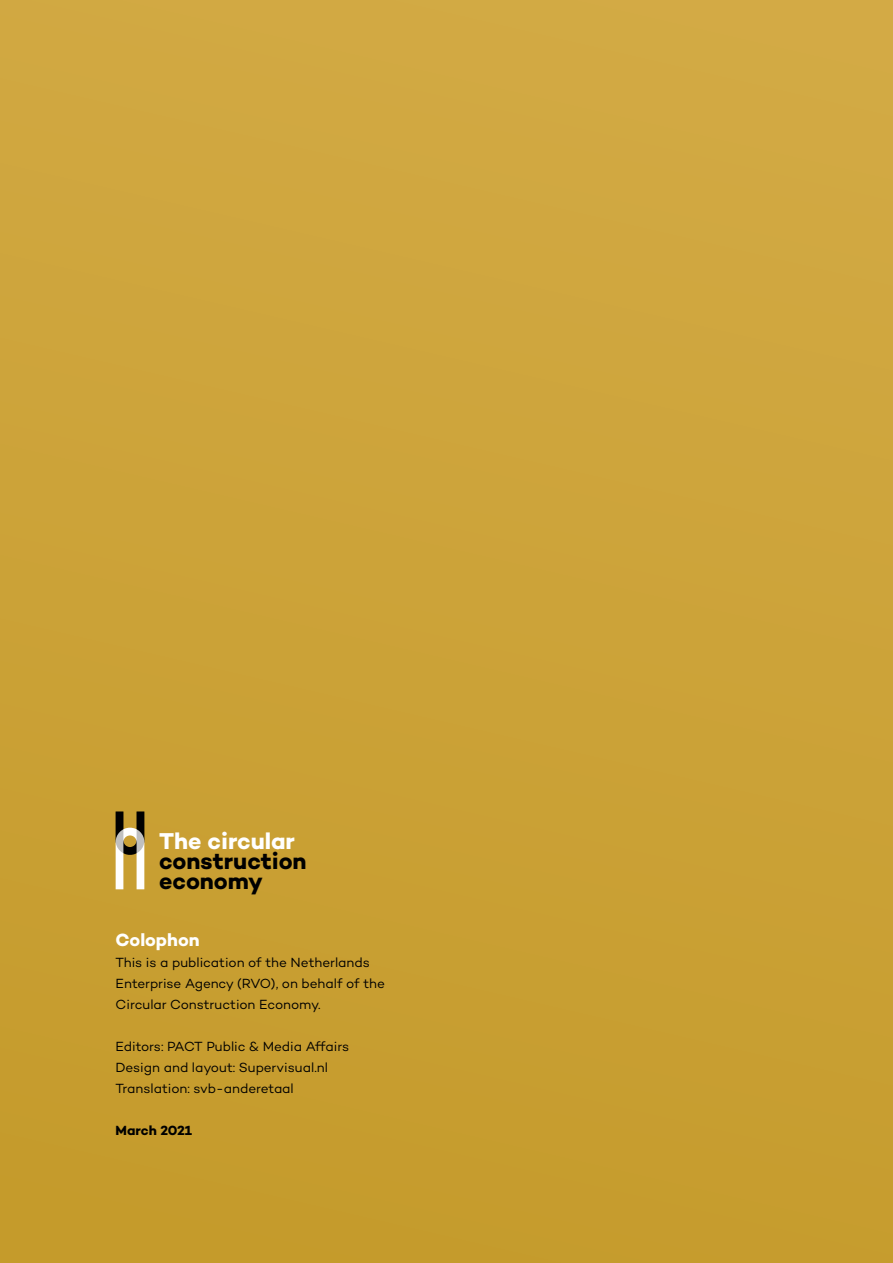
<style>
.page{position:relative;width:893px;height:1263px;background:#cca338}
.page>*{position:absolute;margin:0;border:0;box-sizing:border-box;transform-origin:0 0}
.t1{font:700 23.4px/20.4px "Campton";color:#000}
.t2{font:700 23.4px "Campton";letter-spacing:-.005em;color:#fff}
.t3{font:700 18px "Campton";letter-spacing:-.005em;color:#fff}
.t4{font:13.5px/21px "Campton";letter-spacing:-.005em;color:#000}
.t5{font:700 13.5px "Campton";letter-spacing:-.005em;color:#000}
</style>
<div class="page">
<svg style="left:115px;top:811px;width:30px;height:79px"></svg>
<h1 class="t2" style="left:159px;top:825px;width:138px">The circular</h1>
<h1 class="t1" style="left:159px;top:850px;width:149px">construction economy</h1>
<h2 class="t3" style="left:116px;top:928px;width:85px">Colophon</h2>
<p class="t4" style="left:116px;top:951px;width:271px">This is a publication of the Netherlands<br>Enterprise Agency (RVO), on behalf of the<br>Circular Construction Economy.</p>
<p class="t4" style="left:116px;top:1035px;width:235px">Editors: PACT Public &amp; Media Affairs<br>Design and layout: Supervisual.nl<br>Translation: svb-anderetaal</p>
<p class="t5" style="left:116px;top:1121px;width:78px">March 2021</p>
</div>
